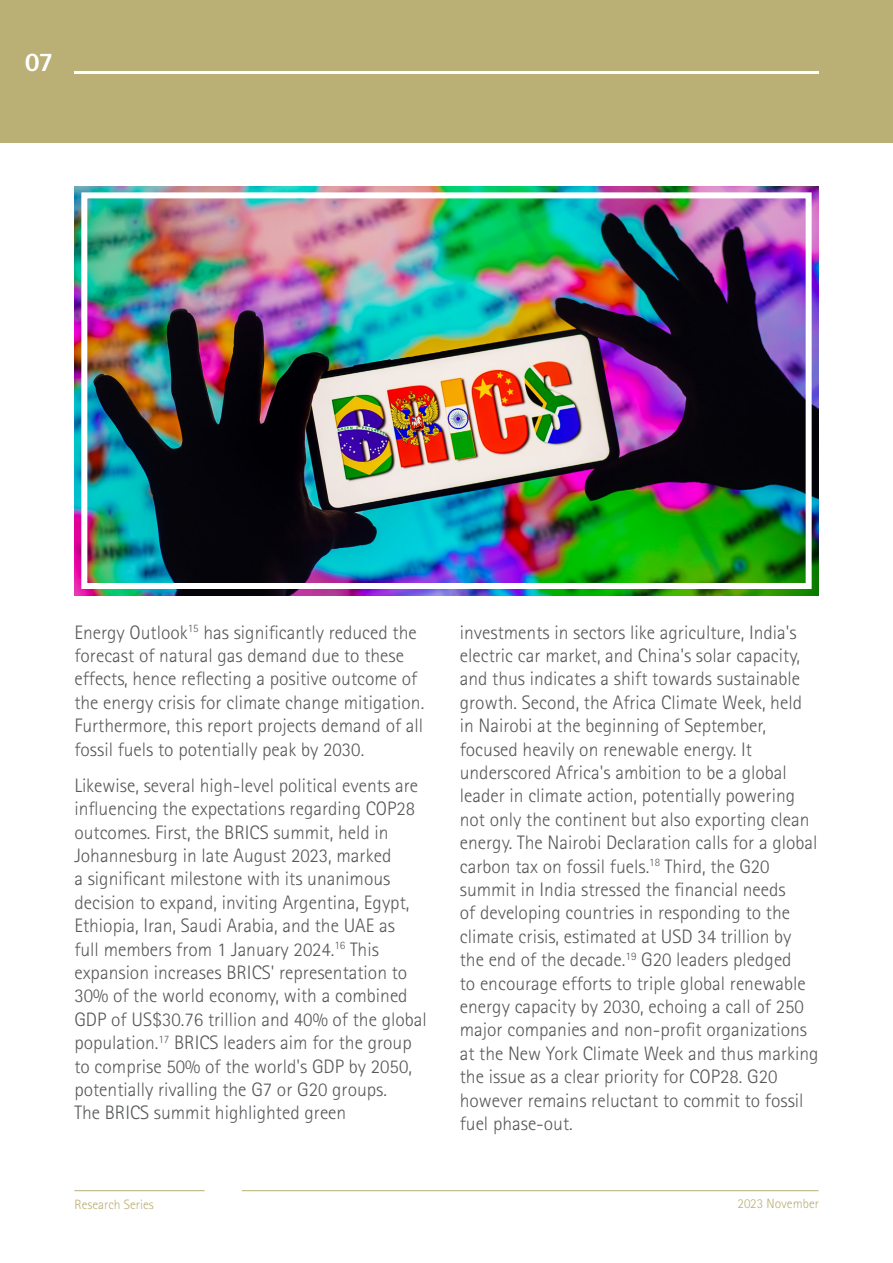
<style>
.page{position:relative;width:893px;height:1263px;background:#fff}
.page>*{position:absolute;margin:0;border:0;box-sizing:border-box;transform-origin:0 0}
.t1{font:800 27px "Rotis Sans Serif Std";color:#fff}
.t2{font:300 19.5px/23.4px "Rotis Sans Serif Std";color:#57585a}
.t3{font:300 13.5px "Rotis Sans Serif Std";color:#baaf75}
</style>
<div class="page">
<div style="left:0;top:0;width:893px;height:143px;background:#baaf75"></div>
<hr style="left:74px;top:71px;width:745px;height:3px;background:#fff">
<img style="left:74px;top:186px;width:745px;height:409px">
<div style="left:81px;top:192px;width:731px;height:397px;border:6px solid #fff"></div>
<hr style="left:74px;top:1190px;width:131px;height:1px;background:#baaf75">
<hr style="left:242px;top:1190px;width:577px;height:1px;background:#baaf75">
<p class="t1" style="left:25px;top:45px;width:30px">07</p>
<p class="t2" style="left:74px;top:620px;width:351px">Energy Outlook<sup>15</sup> has significantly reduced the forecast of natural gas demand due to these effects, hence reflecting a positive outcome of the energy crisis for climate change mitigation.<br>Furthermore, this report projects demand of all fossil fuels to potentially peak by 2030.</p>
<p class="t2" style="left:74px;top:773px;width:354px">Likewise, several high-level political events are influencing the expectations regarding COP28 outcomes. First, the BRICS summit, held in Johannesburg in late August 2023, marked<br>a significant milestone with its unanimous decision to expand, inviting Argentina, Egypt, Ethiopia, Iran, Saudi Arabia, and the UAE as<br>full members from 1 January 2024.<sup>16</sup> This expansion increases BRICS' representation to 30% of the world economy, with a combined GDP of US$30.76 trillion and 40% of the global population.<sup>17</sup> BRICS leaders aim for the group to comprise 50% of the world's GDP by 2050, potentially rivalling the G7 or G20 groups.<br>The BRICS summit highlighted green</p>
<p class="t2" style="left:460px;top:620px;width:360px">investments in sectors like agriculture, India's electric car market, and China's solar capacity, and thus indicates a shift towards sustainable growth. Second, the Africa Climate Week, held in Nairobi at the beginning of September, focused heavily on renewable energy. It underscored Africa's ambition to be a global leader in climate action, potentially powering not only the continent but also exporting clean energy. The Nairobi Declaration calls for a global carbon tax on fossil fuels.<sup>18</sup> Third, the G20 summit in India stressed the financial needs<br>of developing countries in responding to the climate crisis, estimated at USD 34 trillion by the end of the decade.<sup>19</sup> G20 leaders pledged<br>to encourage efforts to triple global renewable energy capacity by 2030, echoing a call of 250 major companies and non-profit organizations at the New York Climate Week and thus marking the issue as a clear priority for COP28. G20 however remains reluctant to commit to fossil fuel phase-out.</p>
<p class="t3" style="left:74px;top:1197px;width:81px">Research Series</p>
<p class="t3" style="left:737px;top:1195px;width:83px">2023 November</p>
</div>
